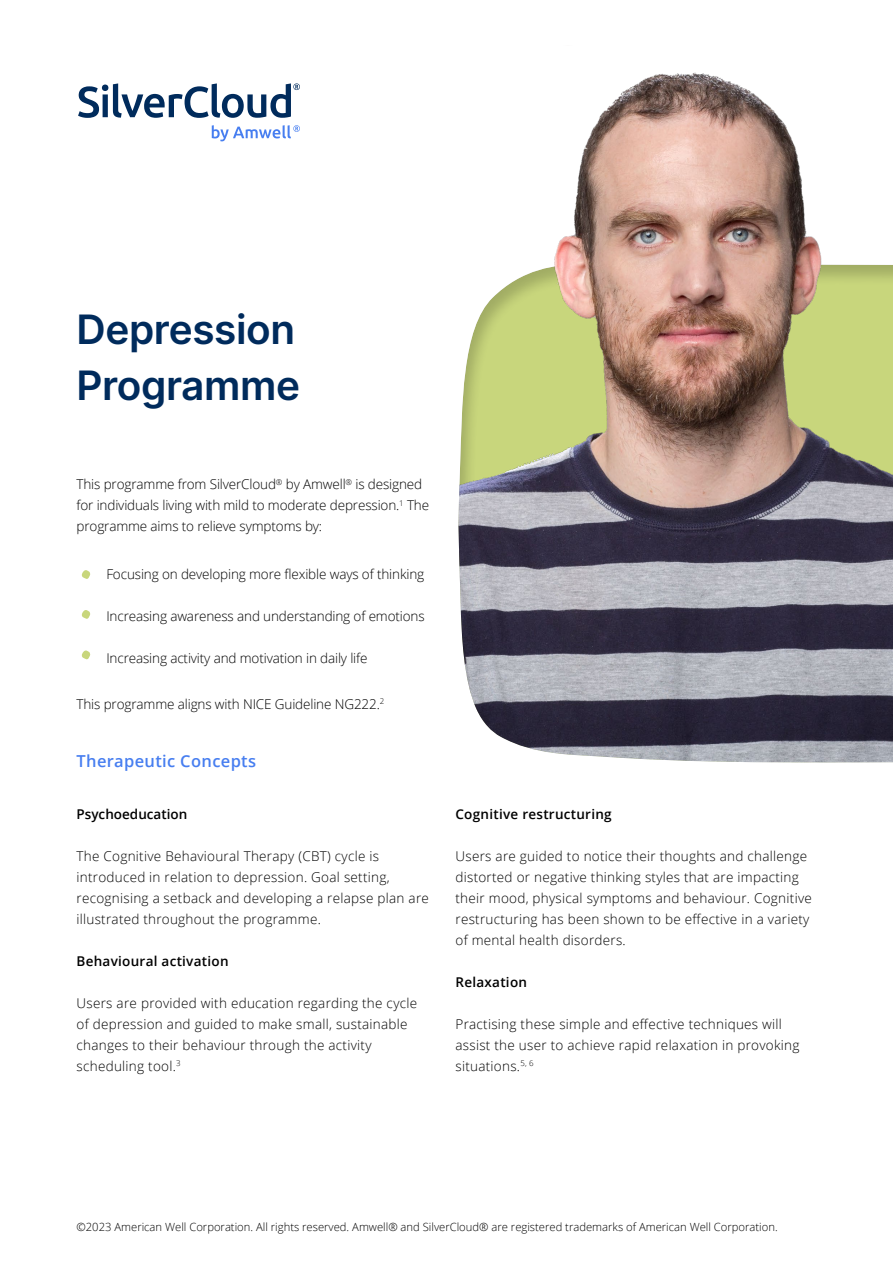
<style>
.page{position:relative;width:893px;height:1263px;background:#fff}
.page>*{position:absolute;margin:0;border:0;box-sizing:border-box;transform-origin:0 0}
.t1{font:600 40.5px/55.5px "Inter";letter-spacing:-.01em;color:#002b5c}
.t2{font:600 16.5px "Open Sans";letter-spacing:.02em;color:#477ef0}
.t3{font:300 13.5px/21px "Open Sans";letter-spacing:.02em;color:#000}
.t4{font:300 13.5px/21px "Open Sans";letter-spacing:-.01em;color:#000}
.t5{font:600 13.5px "Open Sans";letter-spacing:.02em;color:#000}
.t6{font:600 13.5px "Open Sans";color:#000}
.t7{font:300 11.25px "Open Sans";color:#000}
</style>
<div class="page">
<svg style="left:82px;top:570px;width:8px;height:9px"></svg>
<svg style="left:82px;top:610px;width:8px;height:9px"></svg>
<svg style="left:82px;top:650px;width:8px;height:9px"></svg>
<svg style="left:78px;top:83px;width:222px;height:35px"></svg>
<svg style="left:212px;top:125px;width:88px;height:16px"></svg>
<img style="left:458px;top:72px;width:435px;height:691px">
<h1 class="t1" style="left:77px;top:301px;width:225px">Depression<br>Programme</h1>
<p class="t4" style="left:77px;top:473px;width:354px">This programme from SilverCloud<sup>®</sup> by Amwell<sup>®</sup> is designed for individuals living with mild to moderate depression.<sup>1</sup> The programme aims to relieve symptoms by:</p>
<p class="t4" style="left:106px;top:563px;width:319px">Focusing on developing more flexible ways of thinking</p>
<p class="t4" style="left:106px;top:605px;width:320px">Increasing awareness and understanding of emotions</p>
<p class="t4" style="left:106px;top:647px;width:263px">Increasing activity and motivation in daily life</p>
<p class="t4" style="left:77px;top:693px;width:309px">This programme aligns with NICE Guideline NG222.<sup>2</sup></p>
<p class="t2" style="left:77px;top:750px;width:181px">Therapeutic Concepts</p>
<p class="t6" style="left:77px;top:805px;width:112px">Psychoeducation</p>
<p class="t3" style="left:77px;top:845px;width:354px">The Cognitive Behavioural Therapy (CBT) cycle is introduced in relation to depression. Goal setting, recognising a setback and developing a relapse plan are illustrated throughout the programme.</p>
<p class="t5" style="left:77px;top:952px;width:154px">Behavioural activation</p>
<p class="t3" style="left:77px;top:992px;width:342px">Users are provided with education regarding the cycle of depression and guided to make small, sustainable changes to their behaviour through the activity scheduling tool.<sup>3</sup></p>
<p class="t5" style="left:455px;top:805px;width:158px">Cognitive restructuring</p>
<p class="t3" style="left:455px;top:845px;width:358px">Users are guided to notice their thoughts and challenge distorted or negative thinking styles that are impacting their mood, physical symptoms and behaviour. Cognitive restructuring has been shown to be effective in a variety of mental health disorders.</p>
<p class="t5" style="left:455px;top:973px;width:73px">Relaxation</p>
<p class="t3" style="left:455px;top:1013px;width:346px">Practising these simple and effective techniques will assist the user to achieve rapid relaxation in provoking situations.<sup>5,</sup> <sup>6</sup></p>
<p class="t7" style="left:77px;top:1219px;width:703px">©2023 American Well Corporation. All rights reserved. Amwell® and SilverCloud® are registered trademarks of American Well Corporation.</p>
</div>
